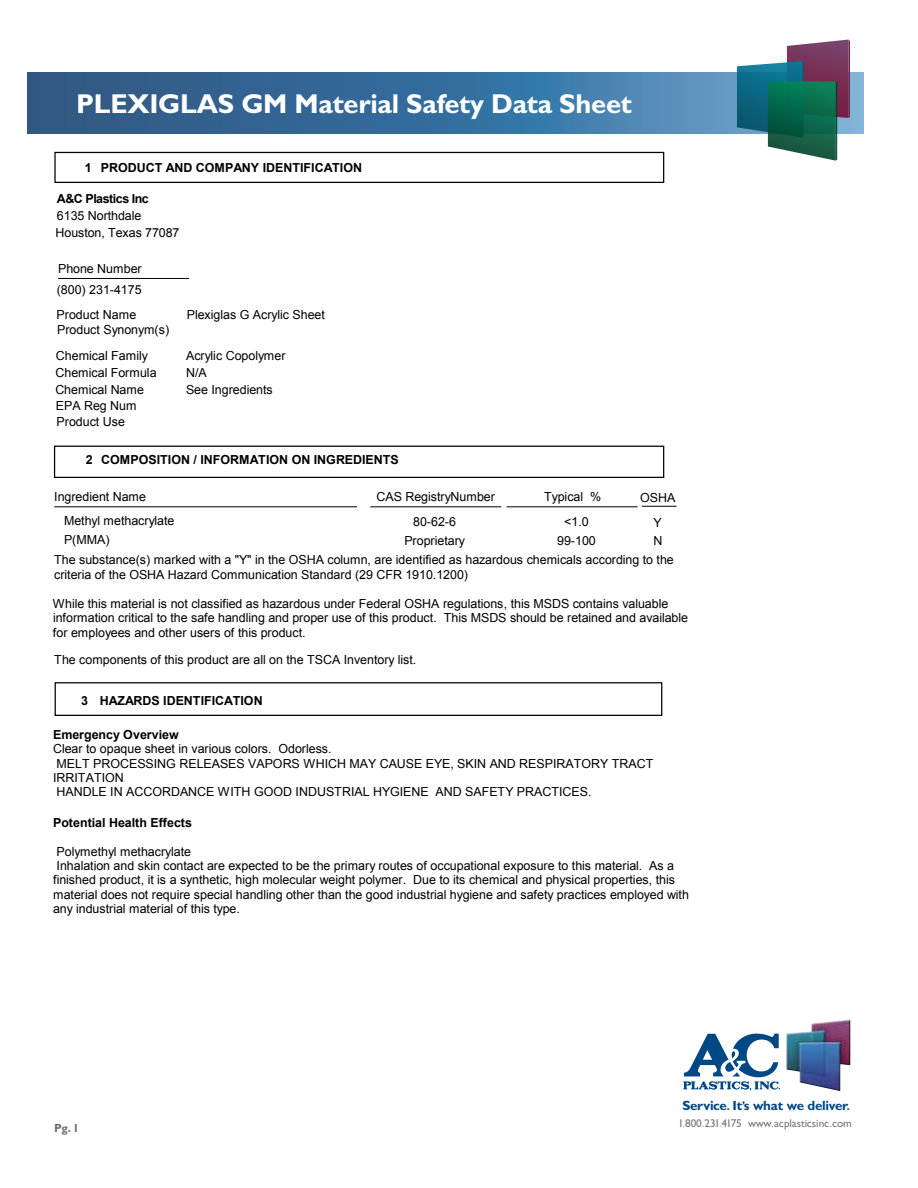
<style>
.page{position:relative;width:918px;height:1188px;background:#fff}
.page>*{position:absolute;margin:0;border:0;box-sizing:border-box;transform-origin:0 0}
.t1{font:700 27.3px "Gill Sans";letter-spacing:-.01em;color:#fff}
.t2{font:700 13.35px "Gill Sans";letter-spacing:-.025em;color:#004785}
.t3{font:12.45px/14.2px "Arial";letter-spacing:-.005em;color:#000}
.t4{font:700 12.45px "Arial";color:#000}
.t5{font:700 12.45px "Arial";letter-spacing:-.04em;color:#000}
.t6{font:700 11.7px "Gill Sans";color:#6d6e71}
.t7{font:11.25px "Gill Sans";letter-spacing:-.005em;color:#77787b}
.s1{font-size:11.1px}
.s2{font-size:8.85px}
</style>
<div class="page">
<svg style="left:27px;top:72px;width:837px;height:62px;background:#3c709e"></svg>
<svg style="left:737px;top:40px;width:113px;height:121px"></svg>
<img style="left:786px;top:1019px;width:64px;height:72px">
<svg style="left:683px;top:1033px;width:97px;height:58px"></svg>
<div style="left:54px;top:152px;width:610px;height:31px;border:1px solid #000"></div>
<hr style="left:58px;top:278px;width:131px;height:1px;background:#000">
<hr style="left:54px;top:507px;width:303px;height:1px;background:#000">
<hr style="left:370px;top:507px;width:131px;height:1px;background:#000">
<hr style="left:507px;top:507px;width:131px;height:1px;background:#000">
<hr style="left:642px;top:506px;width:35px;height:1px;background:#000">
<div style="left:54px;top:446px;width:610px;height:32px;border:1px solid #000"></div>
<div style="left:55px;top:682px;width:607px;height:34px;border:1px solid #000"></div>
<h1 class="t1" style="left:76px;top:88px;width:557px">PLEXIGLAS GM Material Safety Data Sheet</h1>
<p class="t4" style="left:85px;top:160px;width:279px">1 PRODUCT AND COMPANY IDENTIFICATION</p>
<p class="t5" style="left:57px;top:190px;width:93px">A&amp;C Plastics Inc</p>
<p class="t3" style="left:56px;top:208px;width:126px;line-height:16.5px">6135 Northdale<br>Houston, Texas 77087</p>
<p class="t3" style="left:58px;top:262px;width:85px">Phone Number</p>
<p class="t3" style="left:57px;top:283px;width:86px">(800) 231-4175</p>
<p class="t3" style="left:57px;top:308px;width:81px">Product Name</p>
<p class="t3" style="left:187px;top:308px;width:140px">Plexiglas G Acrylic Sheet</p>
<p class="t3" style="left:56px;top:317px;width:115px;line-height:25.8px">Product Synonym(s)<br>Chemical Family</p>
<p class="t3" style="left:186px;top:349px;width:101px">Acrylic Copolymer</p>
<p class="t3" style="left:55px;top:366px;width:103px">Chemical Formula</p>
<p class="t3" style="left:186px;top:365px;width:88px;line-height:16.5px">N/A<br>See Ingredients</p>
<p class="t3" style="left:56px;top:397px;width:82px;line-height:16.5px">EPA Reg Num<br>Product Use</p>
<p class="t3" style="left:55px;top:383px;width:90px">Chemical Name</p>
<p class="t4" style="left:86px;top:452px;width:315px">2 COMPOSITION / INFORMATION ON INGREDIENTS</p>
<p class="t3" style="left:54px;top:490px;width:93px">Ingredient Name</p>
<p class="t3" style="left:377px;top:490px;width:120px">CAS RegistryNumber</p>
<p class="t3" style="left:544px;top:490px;width:59px">Typical %</p>
<p class="t3" style="left:640px;top:490px;width:37px">OSHA</p>
<p class="t3" style="left:64px;top:511px;width:112px;line-height:18.8px">Methyl methacrylate<br>P(MMA)</p>
<p class="t3" style="left:404px;top:512px;width:62px;line-height:18.8px;text-align:center">80-62-6<br>Proprietary</p>
<p class="t3" style="left:557px;top:512px;width:40px;line-height:18.8px;text-align:center">&lt;1.0<br>99-100</p>
<p class="t3" style="left:654px;top:513px;width:11px;line-height:18.8px">Y<br>N</p>
<p class="t3" style="left:54px;top:553px;width:621px">The substance(s) marked with a "Y" in the OSHA column, are identified as hazardous chemicals according to the criteria of the OSHA Hazard Communication Standard (29 CFR 1910.1200)</p>
<p class="t3" style="left:53px;top:597px;width:637px">While this material is not classified as hazardous under Federal OSHA regulations, this MSDS contains valuable information critical to the safe handling and proper use of this product. This MSDS should be retained and available for employees and other users of this product.</p>
<p class="t3" style="left:54px;top:653px;width:364px">The components of this product are all on the TSCA Inventory list.</p>
<p class="t4" style="left:81px;top:692px;width:183px">3 HAZARDS IDENTIFICATION</p>
<p class="t4" style="left:53px;top:726px;width:127px">Emergency Overview</p>
<p class="t3" style="left:53px;top:742px;width:602px">Clear to opaque sheet in various colors. Odorless.<br>MELT PROCESSING RELEASES VAPORS WHICH MAY CAUSE EYE, SKIN AND RESPIRATORY TRACT IRRITATION<br>HANDLE IN ACCORDANCE WITH GOOD INDUSTRIAL HYGIENE AND SAFETY PRACTICES.</p>
<p class="t4" style="left:53px;top:814px;width:140px">Potential Health Effects</p>
<p class="t3" style="left:53px;top:845px;width:637px">Polymethyl methacrylate<br>Inhalation and skin contact are expected to be the primary routes of occupational exposure to this material. As a finished product, it is a synthetic, high molecular weight polymer. Due to its chemical and physical properties, this material does not require special handling other than the good industrial hygiene and safety practices employed with any industrial material of this type.</p>
<p class="t6" style="left:54px;top:1121px;width:27px">Pg. 1</p>
<p class="t2" style="left:682px;top:1097px;width:169px">Service<span class="s1">.</span> It<span class="s1">’</span>s what we deliver<span class="s1">.</span></p>
<p class="t7" style="left:678px;top:1117px;width:175px">1<span class="s2">.</span>800<span class="s2">.</span>231<span class="s2">.</span>4175 www<span class="s2">.</span>acplasticsinc<span class="s2">.</span>com</p>
</div>
